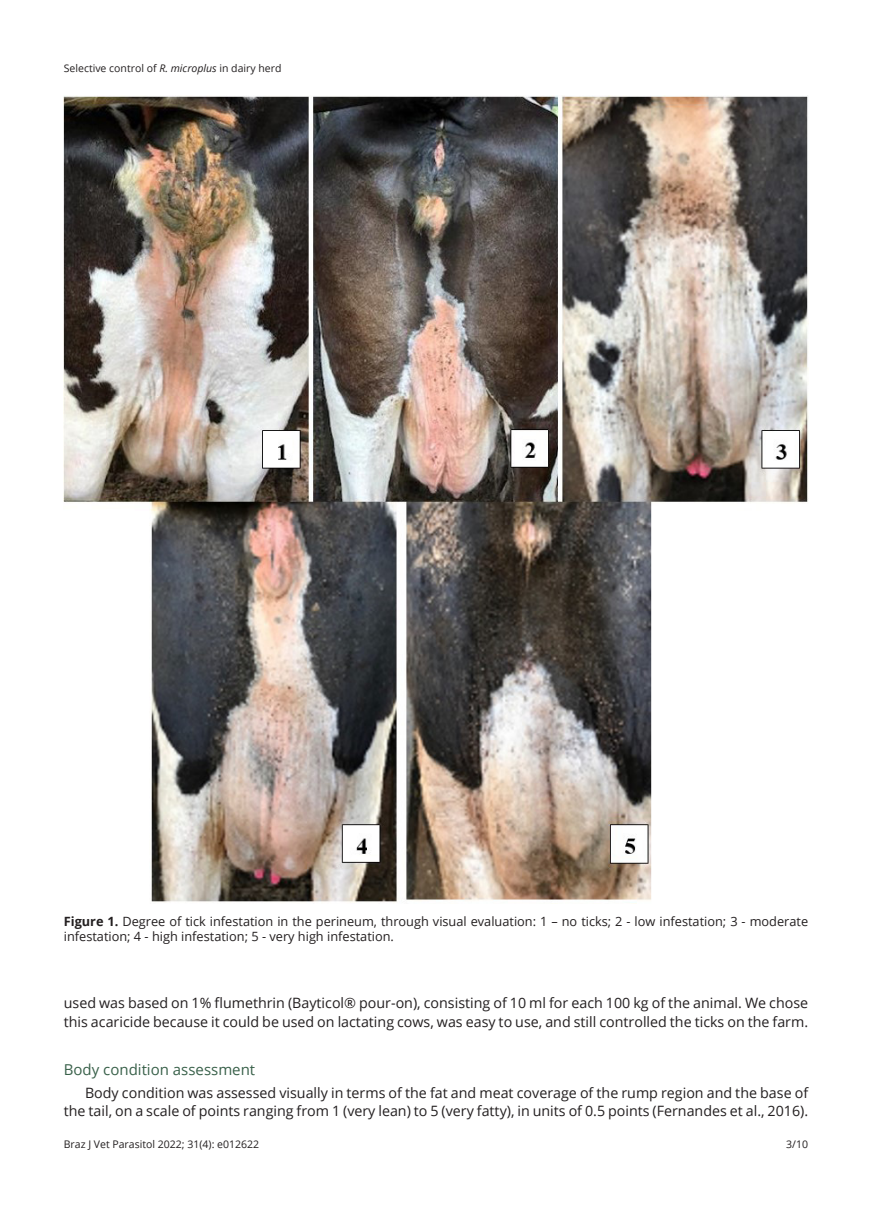
<style>
.page{position:relative;width:872px;height:1212px;background:#fff}
.page>*{position:absolute;margin:0;border:0;box-sizing:border-box;transform-origin:0 0}
.Heading2{font:15px "Open Sans";color:#39614a}
.Paragraph{font:14.25px/18.8px "Open Sans";color:#231f20}
.FigureCaption{font:12.75px/15.3px "Open Sans";color:#231f20}
.t1{font:10.5px "Open Sans";color:#231f20}
.s1{font-style:italic}
.s2{font-weight:700}
</style>
<div class="page">
<img style="left:64px;top:96px;width:744px;height:807px">
<p class="t1" style="left:64px;top:61px;width:219px">Selective control of <span class="s1">R. microplus</span> in dairy herd</p>
<p class="FigureCaption" style="left:64px;top:913px;width:746px"><span class="s2">Figure 1.</span> Degree of tick infestation in the perineum, through visual evaluation: 1 – no ticks; 2 - low infestation; 3 - moderate infestation; 4 - high infestation; 5 - very high infestation.</p>
<p class="Paragraph" style="left:64px;top:993px;width:746px">used was based on 1% flumethrin (Bayticol® pour-on), consisting of 10 ml for each 100 kg of the animal. We chose this acaricide because it could be used on lactating cows, was easy to use, and still controlled the ticks on the farm.</p>
<p class="Heading2" style="left:64px;top:1059px;width:193px">Body condition assessment</p>
<p class="Paragraph" style="left:64px;top:1082px;width:746px;text-align:right">Body condition was assessed visually in terms of the fat and meat coverage of the rump region and the base of the tail, on a scale of points ranging from 1 (very lean) to 5 (very fatty), in units of 0.5 points (Fernandes et al., 2016).</p>
<p class="t1" style="left:64px;top:1137px;width:197px">Braz J Vet Parasitol 2022; 31(4): e012622</p>
<p class="t1" style="left:786px;top:1137px;width:23px">3/10</p>
</div>
